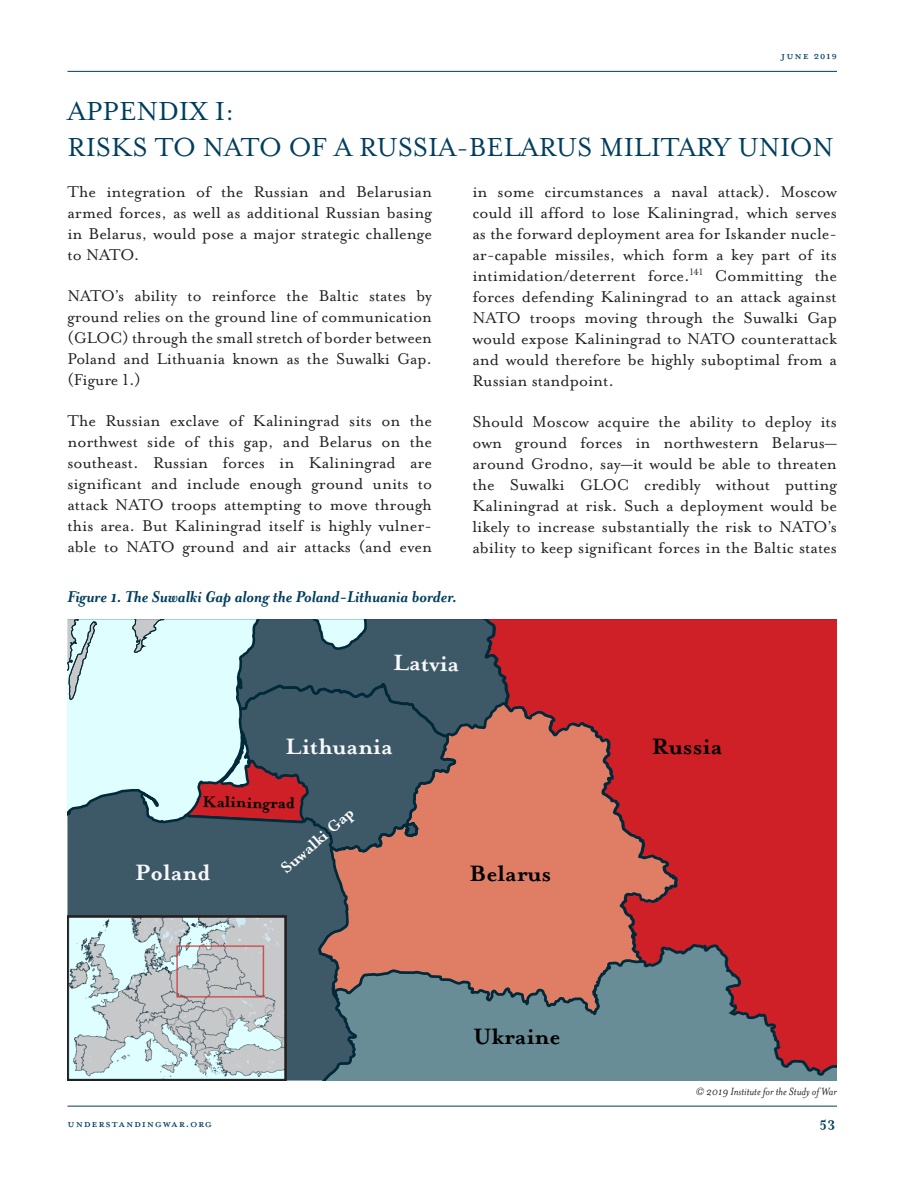
<style>
.page{position:relative;width:918px;height:1188px;background:#fff}
.page>*{position:absolute;margin:0;border:0;box-sizing:border-box;transform-origin:0 0}
.Tier_1_-_span_no_lin{font:30px/36px "Mrs Eaves Lining OT";color:#003e5e}
.t1{font:700 25.5px "Mrs Eaves OT";color:#f7f8fa}
.t2{font:700 25.5px "Mrs Eaves OT";color:#000}
.Body_Copy{font:18px/21px "Mrs Eaves Lining OT";color:#231f20;text-align:justify}
.Subhead_2{font:italic 700 18px "Mrs Eaves OT";color:#003e5e}
.t3{font:700 17.85px "Mrs Eaves OT";color:#000}
.t4{font:700 17.85px "Mrs Eaves OT";color:#fff}
.t5{font:15px "Mrs Eaves All Petite Caps";letter-spacing:.05em;color:#003e5e}
.t6{font:700 15px "Mrs Eaves";color:#003e5e}
.t7{font:italic 12px "Mrs Eaves OT";color:#231f20}
</style>
<div class="page">
<hr style="left:68px;top:1106px;width:769px;height:1px;background:#003e5e">
<hr style="left:68px;top:71px;width:769px;height:1px;background:#003e5e">
<div style="left:511px;top:619px;width:326px;height:325px;background:#cf2027"></div>
<div style="left:68px;top:851px;width:165px;height:64px;background:#3d5867"></div>
<svg style="left:68px;top:619px;width:443px;height:232px;background:#98adb5"></svg>
<svg style="left:458px;top:701px;width:221px;height:243px;background:#d16455"></svg>
<svg style="left:233px;top:681px;width:225px;height:263px;background:#6c5e62"></svg>
<svg style="left:287px;top:944px;width:550px;height:137px;background:#817276"></svg>
<svg style="left:68px;top:915px;width:219px;height:166px;background:#bcc6c9"></svg>
<p class="t5" style="left:781px;top:49px;width:57px">JUNE 2019</p>
<p class="Tier_1_-_span_no_lin" style="left:68px;top:93px;width:768px">APPENDIX I:<br>RISKS TO NATO OF A RUSSIA-BELARUS MILITARY UNION</p>
<p class="Body_Copy" style="left:68px;top:181px;width:366px">The integration of the Russian and Belarusian armed forces, as well as additional Russian basing in Belarus, would pose a major strategic challenge to NATO.</p>
<p class="Body_Copy" style="left:68px;top:286px;width:366px">NATO’s ability to reinforce the Baltic states by ground relies on the ground line of communication (GLOC) through the small stretch of border between Poland and Lithuania known as the Suwalki Gap. (Figure 1.)</p>
<p class="Body_Copy" style="left:68px;top:411px;width:366px">The Russian exclave of Kaliningrad sits on the northwest side of this gap, and Belarus on the southeast. Russian forces in Kaliningrad are significant and include enough ground units to attack NATO troops attempting to move through this area. But Kaliningrad itself is highly vulner&shy;able to NATO ground and air attacks (and even</p>
<p class="Body_Copy" style="left:472px;top:181px;width:366px">in some circumstances a naval attack). Moscow could ill afford to lose Kaliningrad, which serves as the forward deployment area for Iskander nucle&shy;ar-capable missiles, which form a key part of its intimidation/deterrent force.<sup>141</sup> Committing the forces defending Kaliningrad to an attack against NATO troops moving through the Suwalki Gap would expose Kaliningrad to NATO counterattack and would therefore be highly suboptimal from a Russian standpoint.</p>
<p class="Body_Copy" style="left:472px;top:412px;width:366px">Should Moscow acquire the ability to deploy its own ground forces in northwestern Belarus— around Grodno, say—it would be able to threaten the Suwalki GLOC credibly without putting Kaliningrad at risk. Such a deployment would be likely to increase substantially the risk to NATO’s ability to keep significant forces in the Baltic states</p>
<p class="Subhead_2" style="left:68px;top:587px;width:391px">Figure 1. The Suwalki Gap along the Poland-Lithuania border.</p>
<h2 class="t1" style="left:393px;top:649px;width:68px;rotate:1deg">Latvia</h2>
<h2 class="t1" style="left:286px;top:733px;width:109px">Lithuania</h2>
<p class="t3" style="left:203px;top:792px;width:94px;rotate:1deg">Kaliningrad</p>
<p class="t4" style="left:277px;top:863px;width:93px;rotate:-41deg">Suwalki Gap</p>
<h2 class="t1" style="left:135px;top:859px;width:77px">Poland</h2>
<h2 class="t2" style="left:470px;top:860px;width:83px">Belarus</h2>
<h2 class="t2" style="left:473px;top:1022px;width:89px">Ukraine</h2>
<h2 class="t2" style="left:652px;top:733px;width:72px">Russia</h2>
<p class="t7" style="left:696px;top:1085px;width:142px">© 2019 Institute for the Study of War</p>
<p class="t5" style="left:68px;top:1117px;width:146px">UNDERSTANDINGWAR.ORG</p>
<p class="t6" style="left:820px;top:1114px;width:17px">53</p>
</div>
